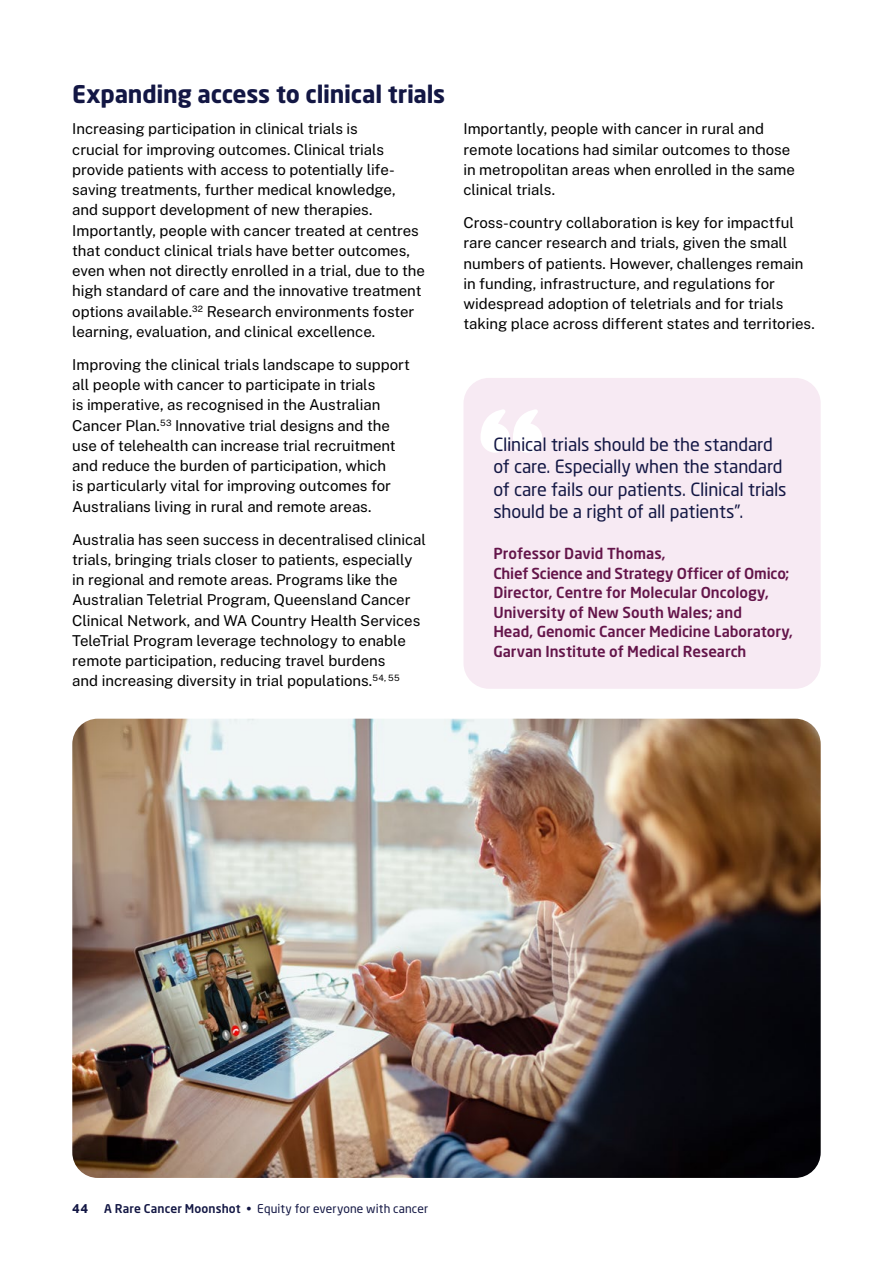
<style>
.page{position:relative;width:893px;height:1263px;background:#fff}
.page>*{position:absolute;margin:0;border:0;box-sizing:border-box;transform-origin:0 0}
.t1{font:700 24px "Neo Sans W1 G";letter-spacing:-.01em;color:#131744}
.t2{font:18px/22.5px "Neo Sans TR";letter-spacing:-.01em;color:#131744}
.t3{font:15px/20.2px "Public Sans";letter-spacing:-.005em;color:#000}
.t4{font:15px/19.5px "Neo Sans Medium TR";color:#64154a}
.t5{font:12px "Neo Sans TR";letter-spacing:.01em;color:#131744}
.t6{font:700 12px "Neo Sans W1 G";color:#131744}
.s1{font-family:"Neo Sans Medium TR"}
</style>
<div class="page">
<div style="left:463px;top:378px;width:358px;height:311px;background:#f7eaf3;border-radius:26px"></div>
<svg style="left:481px;top:409px;width:61px;height:44px"></svg>
<img style="left:72px;top:719px;width:749px;height:459px">
<h1 class="t1" style="left:72px;top:79px;width:375px">Expanding access to clinical trials</h1>
<p class="t3" style="left:72px;top:118px;width:354px">Increasing participation in clinical trials is<br>crucial for improving outcomes. Clinical trials provide patients with access to potentially life&shy;saving treatments, further medical knowledge, and support development of new therapies.<br>Importantly, people with cancer treated at centres that conduct clinical trials have better outcomes, even when not directly enrolled in a trial, due to the high standard of care and the innovative treatment options available.<sup>32</sup> Research environments foster learning, evaluation, and clinical excellence.</p>
<p class="t3" style="left:72px;top:354px;width:339px">Improving the clinical trials landscape to support all people with cancer to participate in trials<br>is imperative, as recognised in the Australian Cancer Plan.<sup>53</sup> Innovative trial designs and the use of telehealth can increase trial recruitment and reduce the burden of participation, which<br>is particularly vital for improving outcomes for Australians living in rural and remote areas.</p>
<p class="t3" style="left:72px;top:529px;width:355px">Australia has seen success in decentralised clinical trials, bringing trials closer to patients, especially in regional and remote areas. Programs like the Australian Teletrial Program, Queensland Cancer Clinical Network, and WA Country Health Services TeleTrial Program leverage technology to enable remote participation, reducing travel burdens<br>and increasing diversity in trial populations.<sup>54,</sup> <sup>55</sup></p>
<p class="t3" style="left:463px;top:118px;width:333px">Importantly, people with cancer in rural and remote locations had similar outcomes to those in metropolitan areas when enrolled in the same clinical trials.</p>
<p class="t3" style="left:463px;top:212px;width:353px">Cross-country collaboration is key for impactful rare cancer research and trials, given the small numbers of patients. However, challenges remain in funding, infrastructure, and regulations for widespread adoption of teletrials and for trials taking place across different states and territories.</p>
<p class="t2" style="left:493px;top:433px;width:295px">Clinical trials should be the standard of care. Especially when the standard of care fails our patients. Clinical trials should be a right of all patients”.</p>
<p class="t4" style="left:493px;top:543px;width:301px">Professor David Thomas,<br>Chief Science and Strategy Officer of Omico; Director, Centre for Molecular Oncology, University of New South Wales; and<br>Head, Genomic Cancer Medicine Laboratory, Garvan Institute of Medical Research</p>
<p class="t6" style="left:72px;top:1200px;width:17px">44</p>
<p class="t5" style="left:104px;top:1201px;width:325px"><span class="s1">A Rare Cancer Moonshot</span> • Equity for everyone with cancer</p>
</div>
